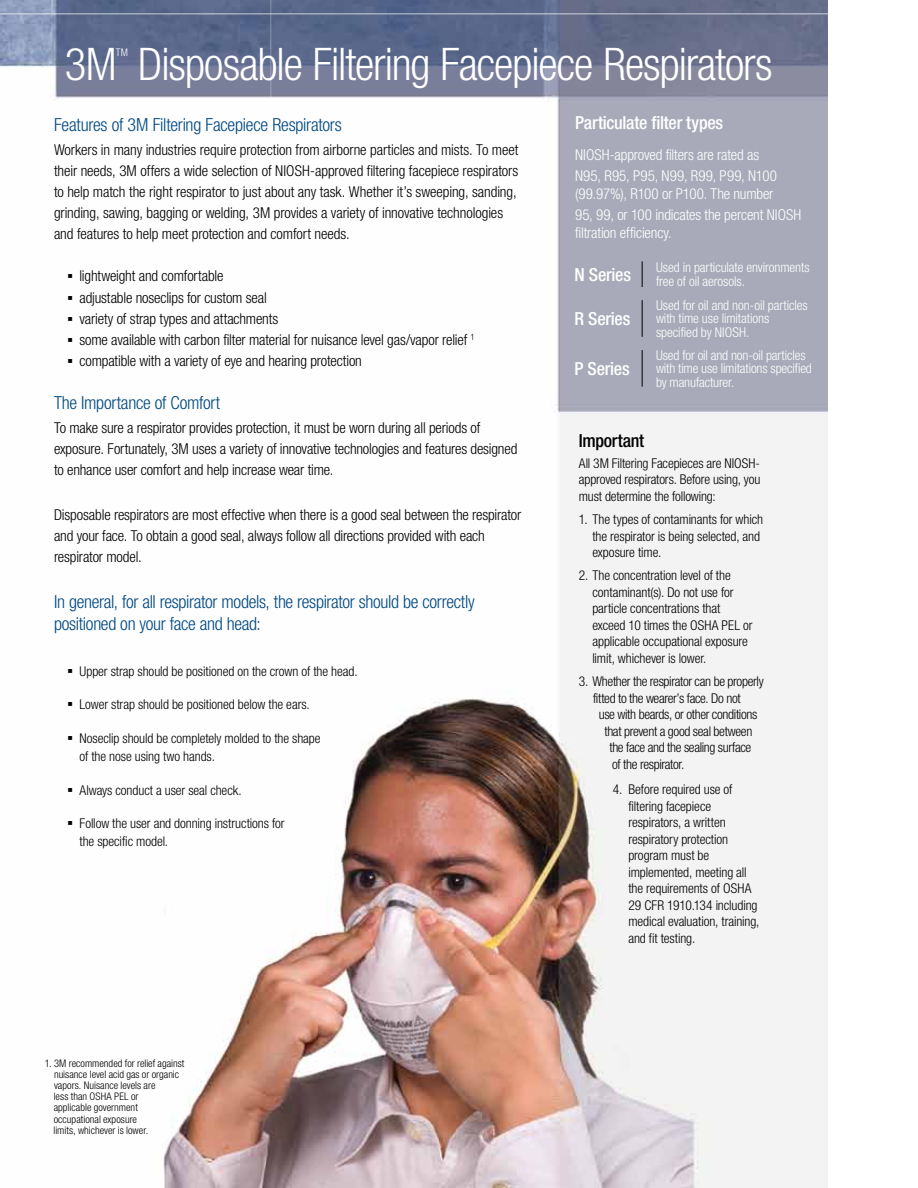
<style>
.page{position:relative;width:918px;height:1188px;background:#fff}
.page>*{position:absolute;margin:0;border:0;box-sizing:border-box;transform-origin:0 0}
.t1{font:300 condensed 45px "Helvetica Neue LT Std";letter-spacing:-.02em;color:#fff}
.t2{font:300 condensed 18px/22.5px "Helvetica Neue LT Std";letter-spacing:-.015em;color:#004982}
.t3{font:500 condensed 18px "Helvetica Neue LT Std";letter-spacing:-.015em;color:#fff}
.t4{font:500 condensed 18px "Helvetica Neue LT Std";letter-spacing:-.015em;color:#000}
.t5{font:300 condensed 15px/21px "Helvetica Neue LT Std";letter-spacing:-.01em;color:#000}
.t6{font:300 condensed 15px/21.3px "Helvetica Neue LT Std";letter-spacing:-.01em;color:#fff}
.t7{font:300 condensed 13.5px/16.5px "Helvetica Neue LT Std";letter-spacing:-.005em;color:#000}
.t8{font:300 condensed 13.5px/13.5px "Helvetica Neue LT Std";letter-spacing:-.01em;color:#fff}
.t9{font:300 condensed 13.5px "Helvetica Neue LT Std";letter-spacing:-.025em;color:#000}
.t10{font:300 condensed 10.5px/11.2px "Helvetica Neue LT Std";color:#000}
.t11{font:300 condensed 10.5px "Helvetica Neue LT Std";color:#fff}
.s1{font-family:"Galaxie Polaris";font-weight:400;font-stretch:normal}
.s2{font-family:"Galaxie Polaris";font-weight:400;font-stretch:normal;font-size:15px}
</style>
<div class="page">
<img style="left:0;top:0;width:828px;height:1188px">
<hr style="left:270px;top:0;width:2px;height:176px;background:#fff">
<hr style="left:0;top:14px;width:834px;height:1px;background:#fff">
<svg style="left:642px;top:261px;width:1px;height:26px"></svg>
<hr style="left:642px;top:350px;width:1px;height:37px;background:#000">
<hr style="left:642px;top:300px;width:1px;height:37px;background:#000">
<h1 class="t1" style="left:65px;top:38px;width:53px">3M</h1>
<p class="t11" style="left:116px;top:46px;width:14px">TM</p>
<h1 class="t1" style="left:138px;top:38px;width:636px">Disposable Filtering Facepiece Respirators</h1>
<p class="t2" style="left:54px;top:113px;width:289px">Features of 3M Filtering Facepiece Respirators</p>
<p class="t5" style="left:54px;top:139px;width:466px">Workers in many industries require protection from airborne particles and mists. To meet their needs, 3M offers a wide selection of NIOSH-approved filtering facepiece respirators to help match the right respirator to just about any task. Whether it’s sweeping, sanding, grinding, sawing, bagging or welding, 3M provides a variety of innovative technologies and features to help meet protection and comfort needs.</p>
<p class="t5" style="left:68px;top:265px;width:158px"><span class="s1">•</span> lightweight and comfortable</p>
<p class="t5" style="left:68px;top:287px;width:201px"><span class="s1">•</span> adjustable noseclips for custom seal</p>
<p class="t5" style="left:68px;top:308px;width:212px"><span class="s1">•</span> variety of strap types and attachments</p>
<p class="t5" style="left:68px;top:329px;width:409px"><span class="s1">•</span> some available with carbon filter material for nuisance level gas/vapor relief <sup>1</sup></p>
<p class="t5" style="left:68px;top:350px;width:296px"><span class="s1">•</span> compatible with a variety of eye and hearing protection</p>
<p class="t2" style="left:54px;top:391px;width:168px">The Importance of Comfort</p>
<p class="t5" style="left:54px;top:417px;width:465px">To make sure a respirator provides protection, it must be worn during all periods of exposure. Fortunately, 3M uses a variety of innovative technologies and features designed to enhance user comfort and help increase wear time.</p>
<p class="t5" style="left:54px;top:505px;width:469px">Disposable respirators are most effective when there is a good seal between the respirator and your face. To obtain a good seal, always follow all directions provided with each respirator model.</p>
<p class="t2" style="left:54px;top:590px;width:422px">In general, for all respirator models, the respirator should be correctly positioned on your face and head:</p>
<p class="t7" style="left:68px;top:663px;width:292px"><span class="s2">•</span> Upper strap should be positioned on the crown of the head.</p>
<p class="t7" style="left:68px;top:696px;width:244px"><span class="s2">•</span> Lower strap should be positioned below the ears.</p>
<p class="t7" style="left:80px;top:729px;width:243px;line-height:18.3px;text-indent:-12px"><span class="s2">•</span> Noseclip should be completely molded to the shape of the nose using two hands.</p>
<p class="t7" style="left:68px;top:781px;width:176px"><span class="s2">•</span> Always conduct a user seal check.</p>
<p class="t7" style="left:80px;top:814px;width:207px;line-height:18.3px;text-indent:-12px"><span class="s2">•</span> Follow the user and donning instructions for the specific model.</p>
<p class="t10" style="left:54px;top:1057px;width:132px;text-indent:-9px">1. 3M recommended for relief against nuisance level acid gas or organic vapors. Nuisance levels are<br>less than OSHA PEL or<br>applicable government occupational exposure<br>limits, whichever is lower.</p>
<p class="t3" style="left:575px;top:112px;width:150px">Particulate filter types</p>
<p class="t6" style="left:575px;top:144px;width:203px">NIOSH-approved filters are rated as<br>N95, R95, P95, N99, R99, P99, N100</p>
<p class="t6" style="left:575px;top:183px;width:228px">(99.97%), R100 or P100. The number<br>95, 99, or 100 indicates the percent NIOSH</p>
<p class="t6" style="left:575px;top:222px;width:98px">filtration efficiency.</p>
<p class="t3" style="left:575px;top:264px;width:58px">N Series</p>
<p class="t3" style="left:575px;top:308px;width:57px">R Series</p>
<p class="t3" style="left:575px;top:358px;width:57px">P Series</p>
<p class="t8" style="left:656px;top:261px;width:155px">Used in particulate environments</p>
<p class="t8" style="left:656px;top:274px;width:90px">free of oil aerosols.</p>
<p class="t8" style="left:656px;top:298px;width:153px">Used for oil and non-oil particles with time use limitations specified by NIOSH.</p>
<p class="t8" style="left:656px;top:348px;width:157px">Used for oil and non-oil particles with time use limitations specified by manufacturer.</p>
<p class="t4" style="left:579px;top:430px;width:67px">Important</p>
<p class="t7" style="left:579px;top:455px;width:183px;text-align:justify">All 3M Filtering Facepieces are NIOSH&shy;approved respirators. Before using, you must determine the following:</p>
<p class="t7" style="left:592px;top:511px;width:172px;text-indent:-14px">1. The types of contaminants for which the respirator is being selected, and exposure time.</p>
<p class="t7" style="left:592px;top:567px;width:162px;text-indent:-14px">2. The concentration level of the contaminant(s). Do not use for particle concentrations that exceed 10 times the OSHA PEL or applicable occupational exposure limit, whichever is lower.</p>
<p class="t9" style="left:579px;top:674px;width:186px">3. Whether the respirator can be properly</p>
<p class="t9" style="left:593px;top:690px;width:149px">fitted to the wearer’s face. Do not</p>
<p class="t9" style="left:599px;top:707px;width:160px">use with beards, or other conditions</p>
<p class="t9" style="left:604px;top:723px;width:149px">that prevent a good seal between</p>
<p class="t9" style="left:609px;top:740px;width:143px">the face and the sealing surface</p>
<p class="t9" style="left:612px;top:756px;width:74px">of the respirator.</p>
<p class="t7" style="left:628px;top:781px;width:133px;text-indent:-15px">4. Before required use of filtering facepiece respirators, a written respiratory protection program must be implemented, meeting all the requirements of OSHA<br>29 CFR 1910.134 including medical evaluation, training, and fit testing.</p>
</div>
